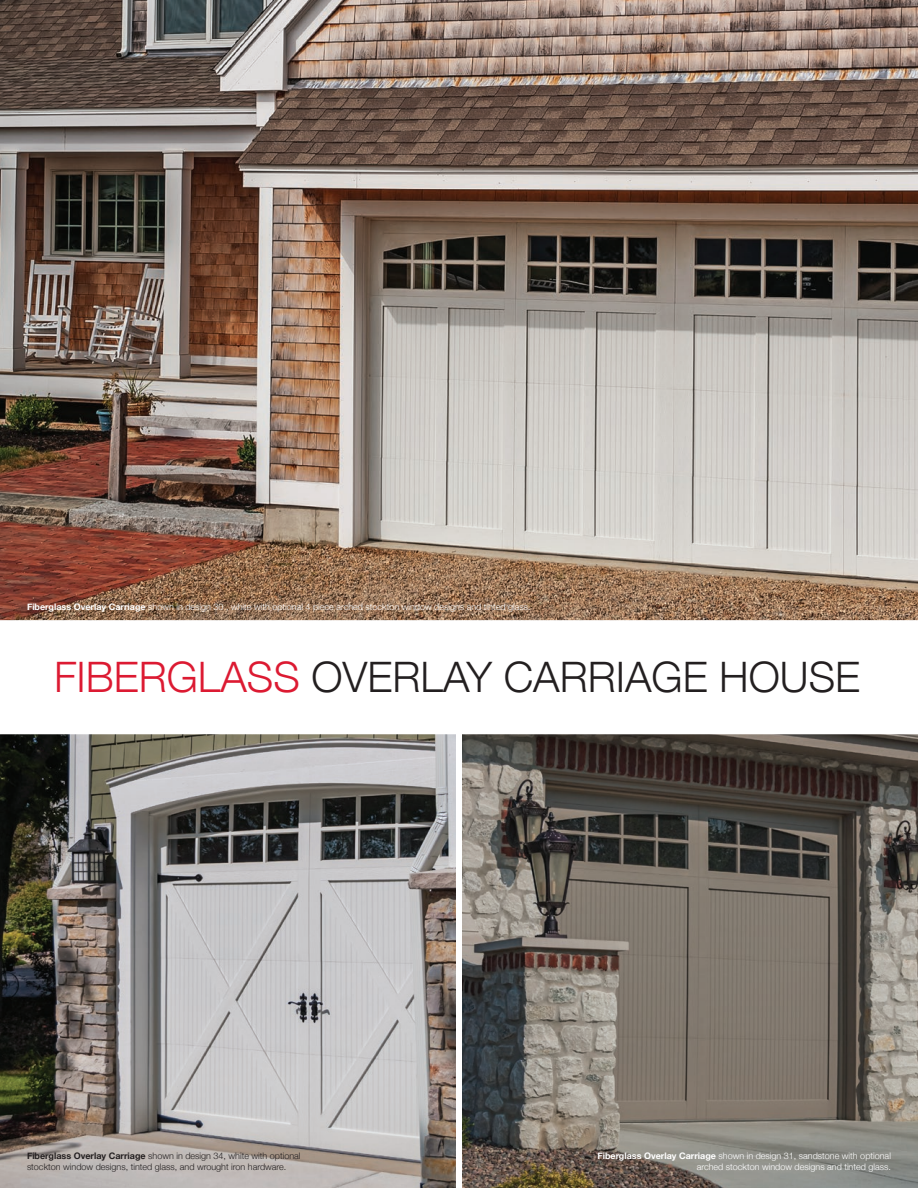
<style>
.page{position:relative;width:918px;height:1188px;background:#fff}
.page>*{position:absolute;margin:0;border:0;box-sizing:border-box;transform-origin:0 0}
.t1{font:300 42px "Helvetica Neue";color:#231f20}
.t2{font:300 9px/10.8px "Helvetica Neue";color:#fff;text-align:right}
.t3{font:300 9px/10.8px "Helvetica Neue";color:#231f20}
.s1{font-weight:700}
.s2{color:#dc1a32}
</style>
<div class="page">
<img style="left:0;top:0;width:918px;height:620px">
<img style="left:0;top:734px;width:918px;height:454px">
<div style="left:456px;top:731px;width:6px;height:457px;background:#fff"></div>
<p class="t2" style="left:27px;top:601px;width:505px"><span class="s1">Fiberglass Overlay Carriage</span> shown in design 30 , white with optional 4 piece arched stockton window designs and tinted glass.</p>
<p class="t1" style="left:54px;top:643px;width:808px"><span class="s2">FIBERGLASS</span> OVERLAY CARRIAGE HOUSE</p>
<p class="t3" style="left:27px;top:1150px;width:275px"><span class="s1">Fiberglass Overlay Carriage</span> shown in design 34, white with optional stockton window designs, tinted glass, and wrought iron hardware.</p>
<p class="t2" style="left:597px;top:1150px;width:295px"><span class="s1">Fiberglass Overlay Carriage</span> shown in design 31, sandstone with optional arched stockton window designs and tinted glass.</p>
</div>
